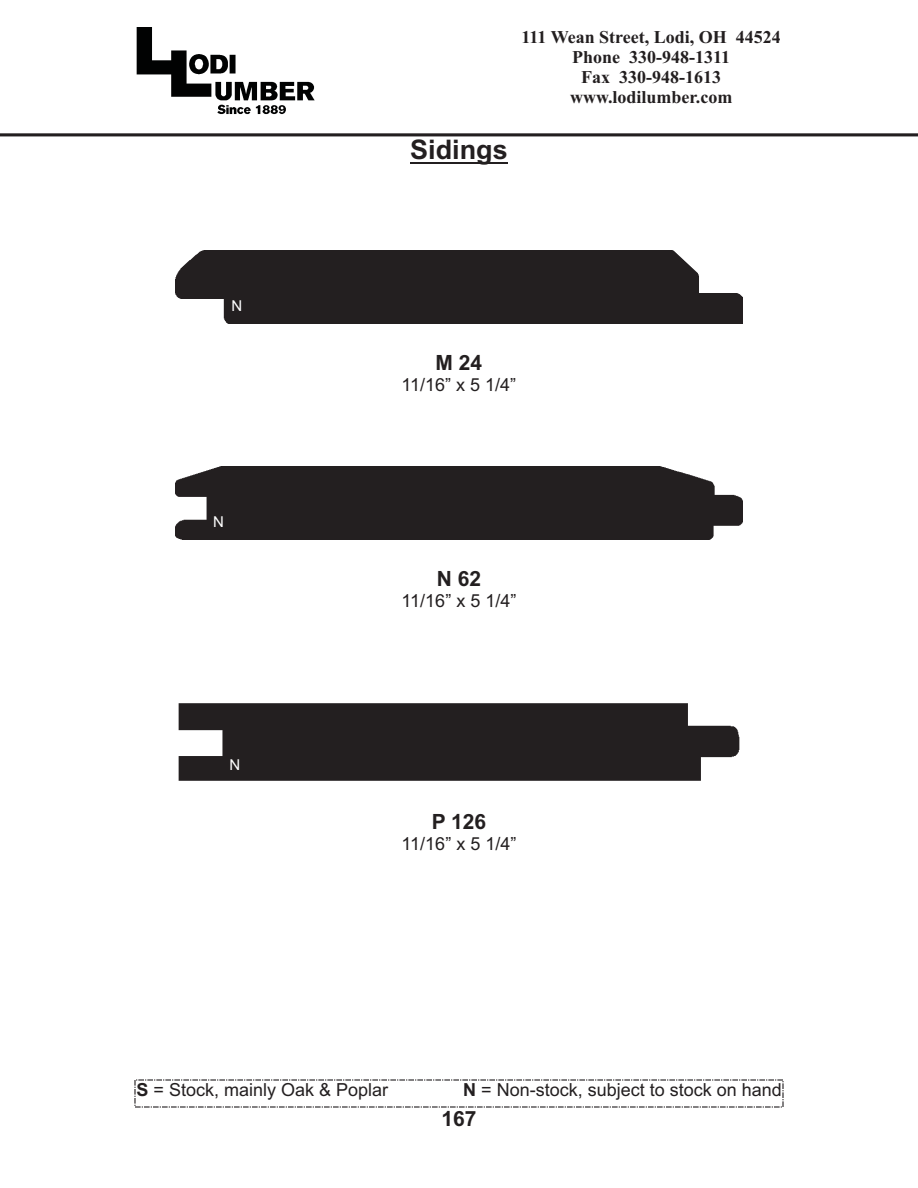
<style>
.page{position:relative;width:918px;height:1188px;background:#fff}
.page>*{position:absolute;margin:0;border:0;box-sizing:border-box;transform-origin:0 0}
.t1{font:700 27px "Arial";color:#231f20}
.t2{font:700 21px "Arial";color:#231f20}
.t3{font:18px "Arial";color:#231f20}
.t4{font:700 18px/20px "Times New Roman";color:#231f20;text-align:center}
.t5{font:15px "Arial";color:#fff}
.s1{font-weight:700}
</style>
<div class="page">
<img style="left:136px;top:27px;width:179px;height:88px">
<img style="left:0;top:133px;width:918px;height:4px">
<hr style="left:410px;top:162px;width:98px;height:1px;background:#231f20">
<svg style="left:134px;top:1079px;width:650px;height:29px"></svg>
<img style="left:176px;top:251px;width:567px;height:73px">
<div style="left:176px;top:467px;width:567px;height:73px;background:#231f20"></div>
<img style="left:178px;top:703px;width:562px;height:78px">
<p class="t5" style="left:232px;top:300px;width:12px">N</p>
<p class="t5" style="left:213px;top:516px;width:12px">N</p>
<p class="t5" style="left:229px;top:759px;width:12px">N</p>
<h1 class="t1" style="left:410px;top:140px;width:99px">Sidings</h1>
<p class="t4" style="left:522px;top:29px;width:261px">111 Wean Street, Lodi, OH 44524<br>Phone 330-948-1311<br>Fax 330-948-1613 www.lodilumber.com</p>
<p class="t2" style="left:436px;top:355px;width:48px">M 24</p>
<p class="t3" style="left:401px;top:378px;width:116px">11/16” x 5 1/4”</p>
<p class="t2" style="left:437px;top:571px;width:46px">N 62</p>
<p class="t3" style="left:402px;top:594px;width:116px">11/16” x 5 1/4”</p>
<p class="t2" style="left:432px;top:814px;width:56px">P 126</p>
<p class="t3" style="left:402px;top:837px;width:116px">11/16” x 5 1/4”</p>
<p class="t3" style="left:137px;top:1083px;width:253px"><span class="s1">S</span> = Stock, mainly Oak &amp; Poplar</p>
<p class="t3" style="left:463px;top:1083px;width:320px"><span class="s1">N</span> = Non-stock, subject to stock on hand</p>
<p class="t2" style="left:441px;top:1111px;width:37px">167</p>
</div>
